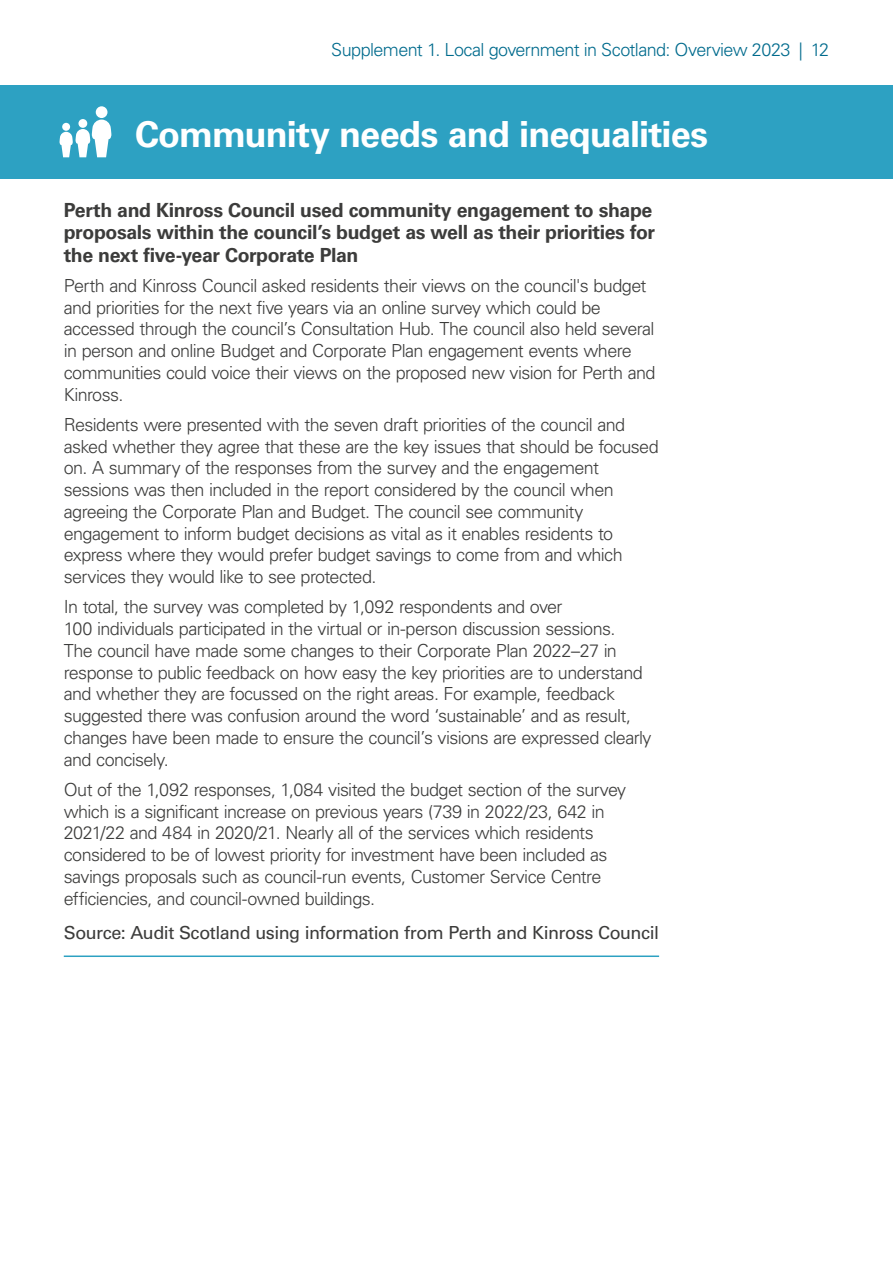
<style>
.page{position:relative;width:893px;height:1263px;background:#fff}
.page>*{position:absolute;margin:0;border:0;box-sizing:border-box;transform-origin:0 0}
.AS-P12-Section_heade{font:700 36px "Univers LT Pro 65";letter-spacing:-.025em;color:#fff}
.AS-P31-Case_study_he{font:700 19.5px/22.5px "Univers LT Pro 65";letter-spacing:-.02em;color:#3c3c3b}
.AS-P32-Case_study_te{font:300 18px/21.8px "Univers LT Pro 45";letter-spacing:-.035em;color:#3c3c3b}
.AS-P34-Case_study_so{font:18px "Univers LT Pro 55 Roman";letter-spacing:-.03em;color:#3c3c3b}
.t1{font:300 18px "Univers LT Pro 45";letter-spacing:-.035em;color:#006b8d}
</style>
<div class="page">
<div style="left:1px;top:85px;width:892px;height:94px;background:#2da1c2"></div>
<hr style="left:64px;top:955px;width:595px;height:2px;background:#2da1c2">
<div style="left:96px;top:106px;width:11px;height:12px;background:#fff;border-radius:50%"></div>
<svg style="left:59px;top:120px;width:52px;height:37px"></svg>
<div style="left:62px;top:123px;width:8px;height:8px;background:#fff;border-radius:50%"></div>
<p class="t1" style="left:331px;top:37px;width:499px">Supplement 1. Local government in Scotland: Overview 2023 | 12</p>
<h2 class="AS-P12-Section_heade" style="left:135px;top:109px;width:575px">Community needs and inequalities</h2>
<p class="AS-P31-Case_study_he" style="left:64px;top:198px;width:593px">Perth and Kinross Council used community engagement to shape proposals within the council’s budget as well as their priorities for the next five-year Corporate Plan</p>
<p class="AS-P32-Case_study_te" style="left:64px;top:274px;width:593px">Perth and Kinross Council asked residents their views on the council's budget and priorities for the next five years via an online survey which could be accessed through the council’s Consultation Hub. The council also held several in person and online Budget and Corporate Plan engagement events where communities could voice their views on the proposed new vision for Perth and Kinross.</p>
<p class="AS-P32-Case_study_te" style="left:64px;top:413px;width:596px">Residents were presented with the seven draft priorities of the council and asked whether they agree that these are the key issues that should be focused on. A summary of the responses from the survey and the engagement sessions was then included in the report considered by the council when agreeing the Corporate Plan and Budget. The council see community engagement to inform budget decisions as vital as it enables residents to express where they would prefer budget savings to come from and which services they would like to see protected.</p>
<p class="AS-P32-Case_study_te" style="left:64px;top:596px;width:589px">In total, the survey was completed by 1,092 respondents and over<br>100 individuals participated in the virtual or in-person discussion sessions.<br>The council have made some changes to their Corporate Plan 2022–27 in response to public feedback on how easy the key priorities are to understand and whether they are focussed on the right areas. For example, feedback suggested there was confusion around the word ‘sustainable’ and as result, changes have been made to ensure the council’s visions are expressed clearly and concisely.</p>
<p class="AS-P32-Case_study_te" style="left:64px;top:778px;width:564px">Out of the 1,092 responses, 1,084 visited the budget section of the survey which is a significant increase on previous years (739 in 2022/23, 642 in 2021/22 and 484 in 2020/21. Nearly all of the services which residents considered to be of lowest priority for investment have been included as savings proposals such as council-run events, Customer Service Centre efficiencies, and council-owned buildings.</p>
<p class="AS-P34-Case_study_so" style="left:64px;top:920px;width:597px">Source: Audit Scotland using information from Perth and Kinross Council</p>
</div>
